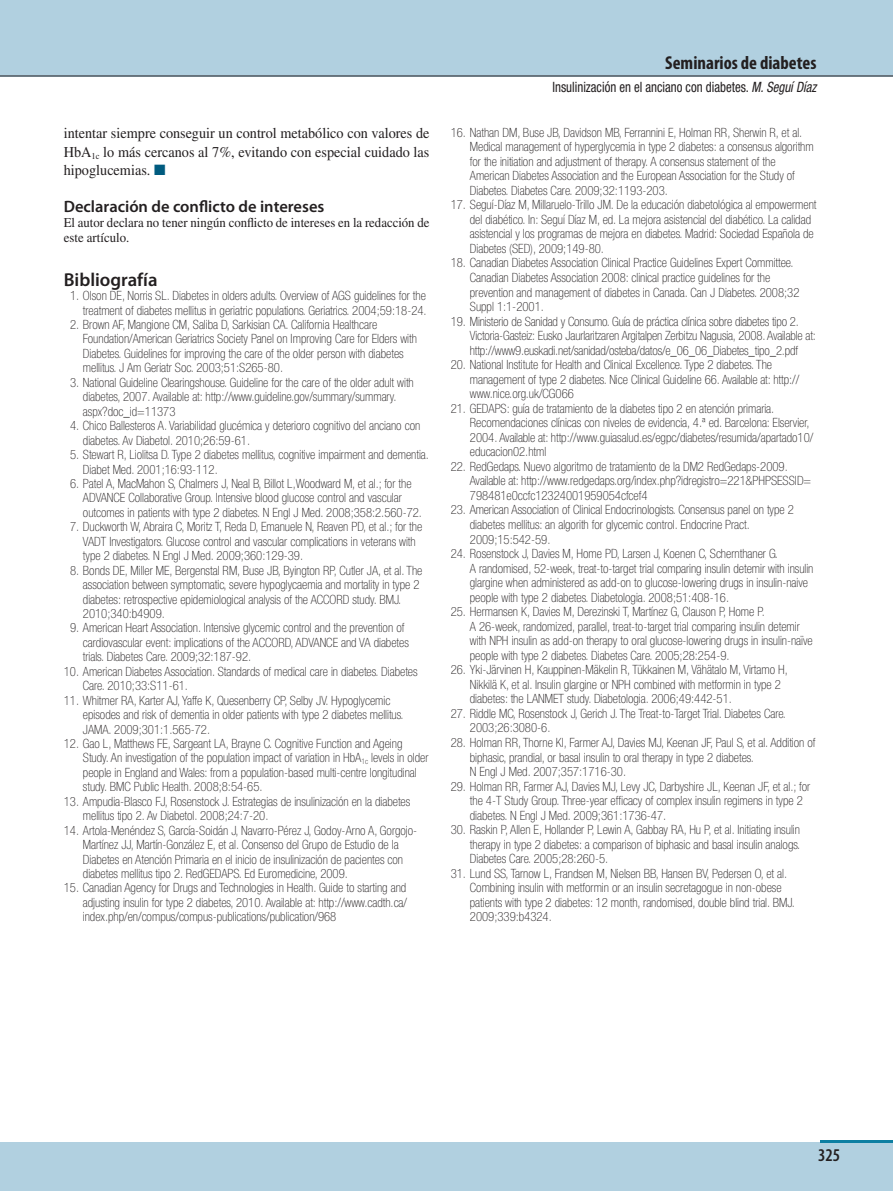
<style>
.page{position:relative;width:893px;height:1191px;background:#fff}
.page>*{position:absolute;margin:0;border:0;box-sizing:border-box;transform-origin:0 0}
.t1{font:700 condensed 18.75px "Myriad Pro";color:#231f20}
.t2{font:600 18.75px "Myriad Pro";color:#231f20}
.t3{font:600 condensed 18px "Myriad Pro";color:#231f20}
.t4{font:600 16.5px "Myriad Pro";color:#231f20}
.t5{font:15px/18.5px "Times LT Std";color:#231f20;text-align:justify;scale:.95 1}
.t6{font:condensed 14.25px "Helvetica Neue LT Std";color:#231f20;scale:.9 1}
.t7{font:13.5px/15.1px "Times LT Std";letter-spacing:-.005em;color:#231f20;scale:.95 1}
.t8{font:100 condensed 12.75px/14.5px "Helvetica Neue LT Std";color:#231f20}
.s1{color:#005b7f}
.s2{font-style:italic}
</style>
<div class="page">
<div style="left:0;top:0;width:893px;height:76px;background:#b1d0e0"></div>
<hr style="left:0;top:76px;width:893px;height:1px;background:#231f20">
<div style="left:0;top:1142px;width:893px;height:48px;background:#b1d0e0"></div>
<hr style="left:821px;top:1140px;width:72px;height:2px;background:#0d7fa2">
<p class="t5" style="left:64px;top:125px;width:386px">intentar siempre conseguir un control metabólico con valores de HbA<sub>1c</sub> lo más cercanos al 7%, evitando con especial cuidado las hipoglucemias. <span class="s1">■</span></p>
<p class="t4" style="left:64px;top:200px;width:262px">Declaración de conflicto de intereses</p>
<p class="t7" style="left:64px;top:216px;width:386px">El autor declara no tener ningún conflicto de intereses en la redacción de este artículo.</p>
<h1 class="t2" style="left:64px;top:272px;width:95px">Bibliografía</h1>
<p class="t8" style="left:70px;top:290px;width:358px;text-align:right">1. Olson DE, Norris SL. Diabetes in olders adults. Overview of AGS guidelines for the treatment of diabetes mellitus in geriatric populations. Geriatrics. 2004;59:18-24.</p>
<p class="t8" style="left:83px;top:319px;width:335px;text-indent:-13px">2. Brown AF, Mangione CM, Saliba D, Sarkisian CA. California Healthcare Foundation/American Geriatrics Society Panel on Improving Care for Elders with Diabetes. Guidelines for improving the care of the older person with diabetes mellitus. J Am Geriatr Soc. 2003;51:S265-80.</p>
<p class="t8" style="left:83px;top:377px;width:332px;text-indent:-13px">3. National Guideline Clearingshouse. Guideline for the care of the older adult with diabetes, 2007. Available at: http://www.guideline.gov/summary/summary. aspx?doc_id=11373</p>
<p class="t8" style="left:83px;top:420px;width:339px;text-indent:-13px">4. Chico Ballesteros A. Variabilidad glucémica y deterioro cognitivo del anciano con diabetes. Av Diabetol. 2010;26:59-61.</p>
<p class="t8" style="left:83px;top:449px;width:347px;text-indent:-13px">5. Stewart R, Liolitsa D. Type 2 diabetes mellitus, cognitive impairment and dementia.<br>Diabet Med. 2001;16:93-112.</p>
<p class="t8" style="left:83px;top:478px;width:341px;text-indent:-13px">6. Patel A, MacMahon S, Chalmers J, Neal B, Billot L,Woodward M, et al.; for the<br>ADVANCE Collaborative Group. Intensive blood glucose control and vascular outcomes in patients with type 2 diabetes. N Engl J Med. 2008;358:2.560-72.</p>
<p class="t8" style="left:83px;top:521px;width:341px;text-indent:-13px">7. Duckworth W, Abraira C, Moritz T, Reda D, Emanuele N, Reaven PD, et al.; for the<br>VADT Investigators. Glucose control and vascular complications in veterans with type 2 diabetes. N Engl J Med. 2009;360:129-39.</p>
<p class="t8" style="left:83px;top:564px;width:341px;text-indent:-13px">8. Bonds DE, Miller ME, Bergenstal RM, Buse JB, Byington RP, Cutler JA, et al. The association between symptomatic, severe hypoglycaemia and mortality in type 2 diabetes: retrospective epidemiological analysis of the ACCORD study. BMJ.<br>2010;340:b4909.</p>
<p class="t8" style="left:83px;top:622px;width:327px;text-indent:-13px">9. American Heart Association. Intensive glycemic control and the prevention of cardiovascular event: implications of the ACCORD, ADVANCE and VA diabetes trials. Diabetes Care. 2009;32:187-92.</p>
<p class="t8" style="left:83px;top:665px;width:336px;text-indent:-19px">10. American Diabetes Association. Standards of medical care in diabetes. Diabetes<br>Care. 2010;33:S11-61.</p>
<p class="t8" style="left:83px;top:694px;width:322px;text-indent:-19px">11. Whitmer RA, Karter AJ, Yaffe K, Quesenberry CP, Selby JV. Hypoglycemic episodes and risk of dementia in older patients with type 2 diabetes mellitus.<br>JAMA. 2009;301:1.565-72.</p>
<p class="t8" style="left:83px;top:738px;width:347px;text-indent:-19px">12. Gao L, Matthews FE, Sargeant LA, Brayne C. Cognitive Function and Ageing Study. An investigation of the population impact of variation in HbA<sub>1c</sub> levels in older people in England and Wales: from a population-based multi-centre longitudinal study. BMC Public Health. 2008;8:54-65.</p>
<p class="t8" style="left:83px;top:795px;width:329px;text-indent:-19px">13. Ampudia-Blasco FJ, Rosenstock J. Estrategias de insulinización en la diabetes mellitus tipo 2. Av Diabetol. 2008;24:7-20.</p>
<p class="t8" style="left:83px;top:824px;width:336px;text-indent:-19px">14. Artola-Menéndez S, García-Soidán J, Navarro-Pérez J, Godoy-Arno A, Gorgojo-Martínez JJ, Martín-González E, et al. Consenso del Grupo de Estudio de la Diabetes en Atención Primaria en el inicio de insulinización de pacientes con diabetes mellitus tipo 2. RedGEDAPS. Ed Euromedicine, 2009.</p>
<p class="t8" style="left:83px;top:882px;width:326px;text-align:justify;text-indent:-19px">15. Canadian Agency for Drugs and Technologies in Health. Guide to starting and adjusting insulin for type 2 diabetes, 2010. Available at: http://www.cadth.ca/ index.php/en/compus/compus-publications/publication/968</p>
<h1 class="t1" style="left:665px;top:55px;width:153px">Seminarios de diabetes</h1>
<p class="t6" style="left:552px;top:82px;width:295px">Insulinización en el anciano con diabetes. <span class="s2">M. Seguí Díaz</span></p>
<p class="t8" style="left:470px;top:126px;width:345px;text-indent:-19px">16. Nathan DM, Buse JB, Davidson MB, Ferrannini E, Holman RR, Sherwin R, et al.<br>Medical management of hyperglycemia in type 2 diabetes: a consensus algorithm for the initiation and adjustment of therapy. A consensus statement of the American Diabetes Association and the European Association for the Study of Diabetes. Diabetes Care. 2009;32:1193-203.</p>
<p class="t8" style="left:470px;top:199px;width:348px;text-indent:-19px">17. Seguí-Díaz M, Millaruelo-Trillo JM. De la educación diabetológica al empowerment del diabético. In: Seguí Díaz M, ed. La mejora asistencial del diabético. La calidad asistencial y los programas de mejora en diabetes. Madrid: Sociedad Española de Diabetes (SED), 2009;149-80.</p>
<p class="t8" style="left:470px;top:257px;width:331px;text-indent:-19px">18. Canadian Diabetes Association Clinical Practice Guidelines Expert Committee.<br>Canadian Diabetes Association 2008: clinical practice guidelines for the prevention and management of diabetes in Canada. Can J Diabetes. 2008;32<br>Suppl 1:1-2001.</p>
<p class="t8" style="left:470px;top:315px;width:348px;text-indent:-19px">19. Ministerio de Sanidad y Consumo. Guía de práctica clínica sobre diabetes tipo 2.<br>Victoria-Gasteiz: Eusko Jaurlaritzaren Argitalpen Zerbitzu Nagusia, 2008. Available at: http://www9.euskadi.net/sanidad/osteba/datos/e_06_06_Diabetes_tipo_2.pdf</p>
<p class="t8" style="left:470px;top:359px;width:331px;text-indent:-19px">20. National Institute for Health and Clinical Excellence. Type 2 diabetes. The management of type 2 diabetes. Nice Clinical Guideline 66. Available at: http:// www.nice.org.uk/CG066</p>
<p class="t8" style="left:470px;top:402px;width:345px;text-indent:-19px">21. GEDAPS: guía de tratamiento de la diabetes tipo 2 en atención primaria.<br>Recomendaciones clínicas con niveles de evidencia, 4.ª ed. Barcelona: Elservier, 2004. Available at: http://www.guiasalud.es/egpc/diabetes/resumida/apartado10/ educacion02.html</p>
<p class="t8" style="left:470px;top:460px;width:343px;text-indent:-19px">22. RedGedaps. Nuevo algoritmo de tratamiento de la DM2 RedGedaps-2009.<br>Available at: http://www.redgedaps.org/index.php?idregistro=221&amp;PHPSESSID=<br>798481e0ccfc12324001959054cfcef4</p>
<p class="t8" style="left:470px;top:504px;width:325px;text-indent:-19px">23. American Association of Clinical Endocrinologists. Consensus panel on type 2 diabetes mellitus: an algorith for glycemic control. Endocrine Pract.<br>2009;15:542-59.</p>
<p class="t8" style="left:470px;top:548px;width:345px;text-indent:-19px">24. Rosenstock J, Davies M, Home PD, Larsen J, Koenen C, Schernthaner G.<br>A randomised, 52-week, treat-to-target trial comparing insulin detemir with insulin glargine when administered as add-on to glucose-lowering drugs in insulin-naive people with type 2 diabetes. Diabetologia. 2008;51:408-16.</p>
<p class="t8" style="left:470px;top:606px;width:344px;text-indent:-19px">25. Hermansen K, Davies M, Derezinski T, Martínez G, Clauson P, Home P.<br>A 26-week, randomized, parallel, treat-to-target trial comparing insulin detemir with NPH insulin as add-on therapy to oral glucose-lowering drugs in insulin-naïve people with type 2 diabetes. Diabetes Care. 2005;28:254-9.</p>
<p class="t8" style="left:470px;top:664px;width:320px;text-indent:-19px">26. Yki-Järvinen H, Kauppinen-Mäkelin R, Tükkainen M, Vähätalo M, Virtamo H,<br>Nikkilä K, et al. Insulin glargine or NPH combined with metformin in type 2 diabetes: the LANMET study. Diabetologia. 2006;49:442-51.</p>
<p class="t8" style="left:470px;top:707px;width:318px;text-indent:-19px">27. Riddle MC, Rosenstock J, Gerich J. The Treat-to-Target Trial. Diabetes Care.<br>2003;26:3080-6.</p>
<p class="t8" style="left:470px;top:736px;width:347px;text-indent:-19px">28. Holman RR, Thorne KI, Farmer AJ, Davies MJ, Keenan JF, Paul S, et al. Addition of biphasic, prandial, or basal insulin to oral therapy in type 2 diabetes.<br>N Engl J Med. 2007;357:1716-30.</p>
<p class="t8" style="left:470px;top:780px;width:342px;text-indent:-19px">29. Holman RR, Farmer AJ, Davies MJ, Levy JC, Darbyshire JL, Keenan JF, et al.; for the 4-T Study Group. Three-year efficacy of complex insulin regimens in type 2 diabetes. N Engl J Med. 2009;361:1736-47.</p>
<p class="t8" style="left:470px;top:824px;width:332px;text-align:justify;text-indent:-19px">30. Raskin P, Allen E, Hollander P, Lewin A, Gabbay RA, Hu P, et al. Initiating insulin therapy in type 2 diabetes: a comparison of biphasic and basal insulin analogs.<br>Diabetes Care. 2005;28:260-5.</p>
<p class="t8" style="left:470px;top:867px;width:326px;text-indent:-19px">31. Lund SS, Tarnow L, Frandsen M, Nielsen BB, Hansen BV, Pedersen O, et al.<br>Combining insulin with metformin or an insulin secretagogue in non-obese patients with type 2 diabetes: 12 month, randomised, double blind trial. BMJ.<br>2009;339:b4324.</p>
<h2 class="t3" style="left:818px;top:1148px;width:24px">325</h2>
</div>
